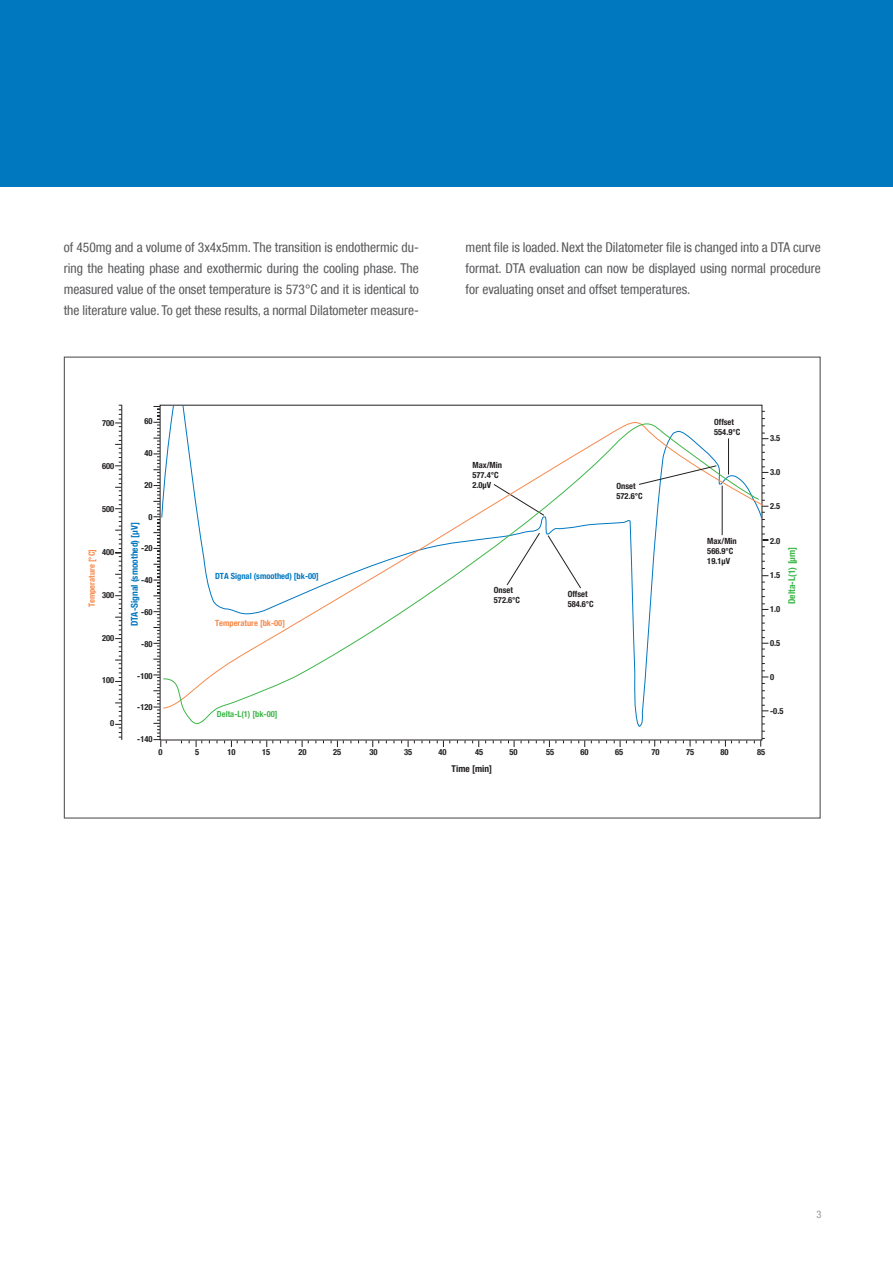
<style>
.page{position:relative;width:893px;height:1263px;background:#fff}
.page>*{position:absolute;margin:0;border:0;box-sizing:border-box;transform-origin:0 0}
.t1{font:condensed 13.5px/21px "Helvetica Neue LT Com";color:#57585a;text-align:justify}
.t2{font:condensed 10.5px "Helvetica Neue LT Com";color:#939598}
.t3{font:700 condensed 9.45px "Helvetica Neue LT Com";color:#0078c0}
.t4{font:700 condensed 9.45px "Helvetica Neue LT Com";color:#3eb649}
.t5{font:700 condensed 9.45px "Helvetica Neue LT Com";color:#231f20}
.t6{font:700 condensed 8.4px/10.2px "Helvetica Neue LT Com";color:#231f20}
.t7{font:700 condensed 8.4px "Helvetica Neue LT Com";color:#f68a4c}
.t8{font:700 condensed 8.4px "Helvetica Neue LT Com";color:#0078c0}
.t9{font:700 condensed 8.4px "Helvetica Neue LT Com";color:#3eb649}
</style>
<div class="page">
<div style="left:0;top:0;width:893px;height:187px;background:#0078c0"></div>
<hr style="left:121px;top:405px;width:1px;height:335px;background:#231f20">
<svg style="left:614px;top:740px;width:13px;height:7px"></svg>
<svg style="left:578px;top:740px;width:7px;height:7px"></svg>
<svg style="left:543px;top:740px;width:13px;height:7px"></svg>
<svg style="left:508px;top:740px;width:7px;height:7px"></svg>
<svg style="left:472px;top:740px;width:7px;height:7px"></svg>
<svg style="left:437px;top:740px;width:13px;height:7px"></svg>
<svg style="left:408px;top:740px;width:7px;height:7px"></svg>
<svg style="left:366px;top:740px;width:13px;height:7px"></svg>
<svg style="left:331px;top:740px;width:13px;height:7px"></svg>
<svg style="left:302px;top:740px;width:7px;height:7px"></svg>
<svg style="left:260px;top:740px;width:13px;height:7px"></svg>
<svg style="left:231px;top:740px;width:7px;height:7px"></svg>
<svg style="left:196px;top:740px;width:6px;height:7px"></svg>
<svg style="left:690px;top:740px;width:7px;height:7px"></svg>
<svg style="left:725px;top:740px;width:7px;height:7px"></svg>
<svg style="left:649px;top:740px;width:12px;height:7px"></svg>
<svg style="left:115px;top:405px;width:7px;height:333px"></svg>
<svg style="left:754px;top:738px;width:11px;height:9px"></svg>
<svg style="left:763px;top:705px;width:5px;height:12px"></svg>
<svg style="left:153px;top:404px;width:22px;height:343px"></svg>
<svg style="left:162px;top:410px;width:598px;height:318px"></svg>
<svg style="left:506px;top:532px;width:35px;height:54px"></svg>
<svg style="left:547px;top:534px;width:35px;height:55px"></svg>
<hr style="left:722px;top:486px;width:1px;height:49px;background:#231f20">
<svg style="left:638px;top:465px;width:79px;height:20px"></svg>
<hr style="left:728px;top:438px;width:1px;height:36px;background:#231f20">
<p class="t1" style="left:64px;top:236px;width:357px">of 450mg and a volume of 3x4x5mm. The transition is endothermic du&shy;ring the heating phase and exothermic during the cooling phase. The measured value of the onset temperature is 573°C and it is identical to the literature value. To get these results, a normal Dilatometer measure-</p>
<p class="t1" style="left:466px;top:236px;width:357px">ment file is loaded. Next the Dilatometer file is changed into a DTA curve format. DTA evaluation can now be displayed using normal procedure for evaluating onset and offset temperatures.</p>
<p class="t6" style="left:102px;top:418px;width:14px">700</p>
<p class="t6" style="left:102px;top:461px;width:14px">600</p>
<p class="t6" style="left:102px;top:504px;width:14px">500</p>
<p class="t6" style="left:102px;top:547px;width:14px">400</p>
<p class="t6" style="left:102px;top:589px;width:14px">300</p>
<p class="t6" style="left:102px;top:632px;width:14px">200</p>
<p class="t6" style="left:102px;top:675px;width:14px">100</p>
<p class="t6" style="left:110px;top:718px;width:6px">0</p>
<p class="t7" style="left:87px;top:607px;width:60px;rotate:-90deg">Temperature [°C]</p>
<p class="t6" style="left:144px;top:416px;width:10px">60</p>
<p class="t6" style="left:144px;top:448px;width:10px">40</p>
<p class="t6" style="left:144px;top:480px;width:10px">20</p>
<p class="t6" style="left:148px;top:512px;width:6px">0</p>
<p class="t6" style="left:141px;top:543px;width:13px">-20</p>
<p class="t6" style="left:141px;top:575px;width:13px">-40</p>
<p class="t6" style="left:141px;top:607px;width:13px">-60</p>
<p class="t6" style="left:141px;top:639px;width:13px">-80</p>
<p class="t6" style="left:137px;top:670px;width:17px">-100</p>
<p class="t6" style="left:137px;top:702px;width:17px">-120</p>
<p class="t6" style="left:137px;top:734px;width:17px">-140</p>
<p class="t3" style="left:129px;top:626px;width:106px;rotate:-90deg">DTA-Signal (smoothed) [µV]</p>
<p class="t8" style="left:215px;top:571px;width:105px">DTA Signal (smoothed) [bk-00]</p>
<p class="t7" style="left:215px;top:618px;width:71px">Temperature [bk-00]</p>
<p class="t9" style="left:217px;top:709px;width:62px">Delta-L(1) [bk-00]</p>
<p class="t6" style="left:472px;top:459px;width:31px">Max/Min<br>577.4°C<br>2.0µV</p>
<p class="t6" style="left:616px;top:481px;width:28px">Onset<br>572.6°C</p>
<p class="t6" style="left:494px;top:585px;width:28px">Onset<br>572.6°C</p>
<p class="t6" style="left:568px;top:589px;width:28px">Offset<br>584.6°C</p>
<p class="t6" style="left:714px;top:417px;width:28px">Offset<br>554.9°C</p>
<p class="t6" style="left:707px;top:536px;width:31px">Max/Min<br>566.9°C<br>19.1µV</p>
<p class="t6" style="left:770px;top:433px;width:12px">3.5</p>
<p class="t6" style="left:770px;top:467px;width:12px">3.0</p>
<p class="t6" style="left:770px;top:501px;width:12px">2.5</p>
<p class="t6" style="left:770px;top:535px;width:12px">2.0</p>
<p class="t6" style="left:770px;top:570px;width:12px">1.5</p>
<p class="t6" style="left:770px;top:604px;width:12px">1.0</p>
<p class="t6" style="left:770px;top:638px;width:12px">0.5</p>
<p class="t6" style="left:770px;top:672px;width:6px">0</p>
<p class="t6" style="left:770px;top:706px;width:15px">-0.5</p>
<p class="t4" style="left:786px;top:604px;width:59px;rotate:-90deg">Delta-L(1) [µm]</p>
<p class="t6" style="left:159px;top:747px;width:6px">0</p>
<p class="t6" style="left:195px;top:747px;width:6px">5</p>
<p class="t6" style="left:228px;top:747px;width:10px">10</p>
<p class="t6" style="left:262px;top:747px;width:10px">15</p>
<p class="t6" style="left:299px;top:747px;width:10px">20</p>
<p class="t6" style="left:333px;top:747px;width:10px">25</p>
<p class="t6" style="left:370px;top:747px;width:10px">30</p>
<p class="t6" style="left:404px;top:747px;width:10px">35</p>
<p class="t6" style="left:439px;top:747px;width:10px">40</p>
<p class="t6" style="left:475px;top:747px;width:10px">45</p>
<p class="t6" style="left:510px;top:747px;width:10px">50</p>
<p class="t6" style="left:546px;top:747px;width:10px">55</p>
<p class="t6" style="left:581px;top:747px;width:10px">60</p>
<p class="t6" style="left:615px;top:747px;width:10px">65</p>
<p class="t6" style="left:652px;top:747px;width:10px">70</p>
<p class="t6" style="left:686px;top:747px;width:10px">75</p>
<p class="t6" style="left:721px;top:747px;width:10px">80</p>
<p class="t6" style="left:757px;top:747px;width:10px">85</p>
<p class="t5" style="left:452px;top:762px;width:42px">Time [min]</p>
<p class="t2" style="left:816px;top:1208px;width:7px">3</p>
</div>
